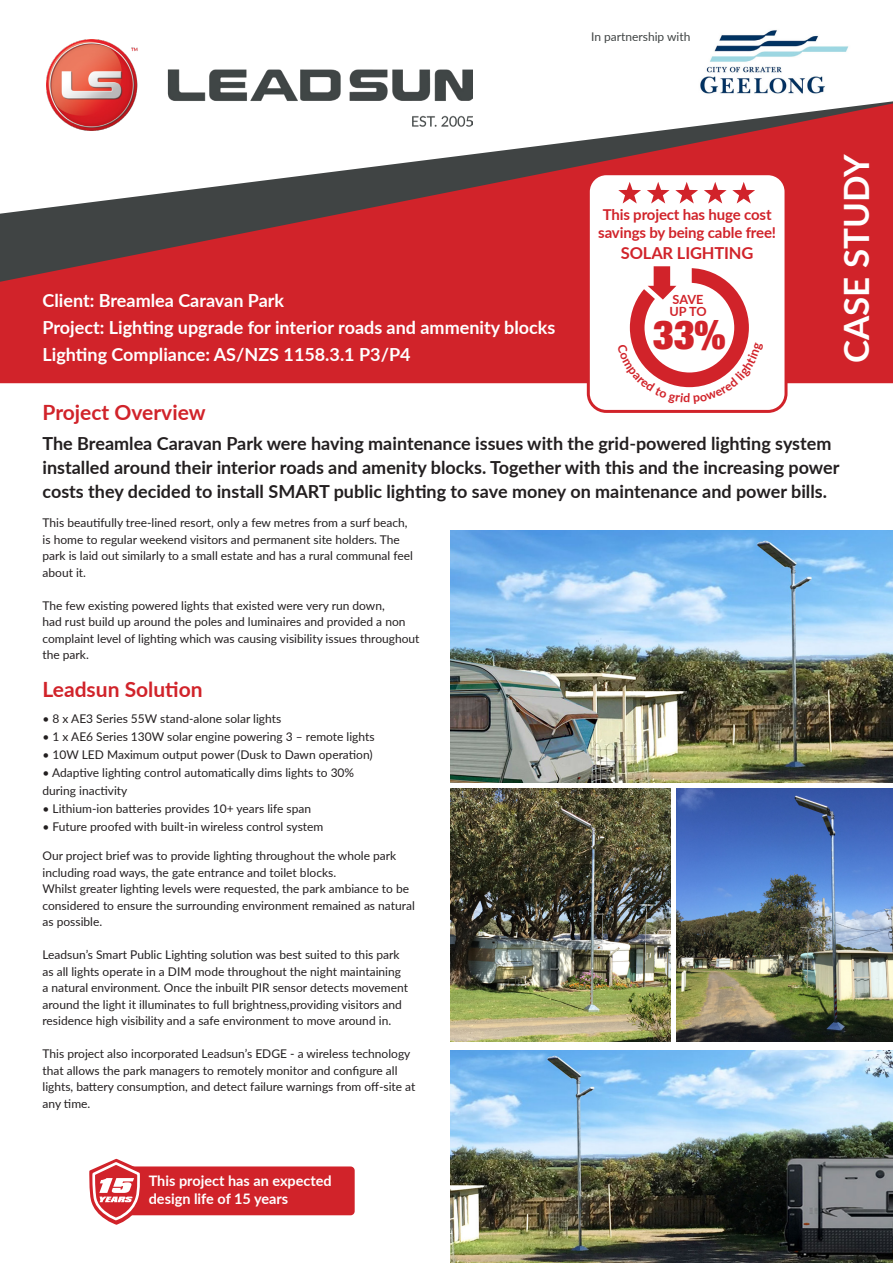
<style>
.page{position:relative;width:893px;height:1263px;background:#fff}
.page>*{position:absolute;margin:0;border:0;box-sizing:border-box;transform-origin:0 0}
.t1{font:900 expanded 40.05px "Helvetica Neue";color:#d1232a}
.t2{font:700 34.95px "Lato";color:#fff}
.t3{font:700 21px "Lato";color:#d1232a}
.t4{font:700 18px/24px "Lato";color:#231f20}
.t5{font:700 18px "Lato";color:#fff}
.t6{font:700 16.5px "Lato";letter-spacing:-.01em;color:#d1232a}
.t7{font:700 15px/18px "Lato";letter-spacing:-.01em;color:#d1232a}
.t8{font:700 14.4px/18px "Lato";color:#fff}
.t9{font:700 12.6px "Lato";letter-spacing:-.015em;color:#d1232a}
.t10{font:12px/16.5px "Lato";color:#231f20}
.t11{font:12px "Lato";color:#404444}
.t12{font:700 10.5px "Lato";color:#d1232a}
</style>
<div class="page">
<div style="left:0;top:282px;width:893px;height:101px;background:#d1232a"></div>
<img style="left:46px;top:40px;width:426px;height:61px">
<svg style="left:0;top:101px;width:893px;height:181px"></svg>
<img style="left:451px;top:1050px;width:442px;height:213px">
<img style="left:451px;top:531px;width:442px;height:251px">
<img style="left:451px;top:788px;width:219px;height:254px">
<img style="left:676px;top:788px;width:217px;height:253px">
<div style="left:120px;top:1166px;width:235px;height:49px;background:#d1232a;border-radius:4px"></div>
<svg style="left:89px;top:1159px;width:54px;height:66px"></svg>
<img style="left:690px;top:30px;width:172px;height:73px">
<div style="left:588px;top:174px;width:198px;height:237px;background:#fff;border-radius:18px"></div>
<div style="left:587px;top:172px;width:200px;height:241px;border:3px solid #d1232a;border-radius:18px"></div>
<div style="left:630px;top:268px;width:119px;height:119px;border:15px solid #d1232a;border-radius:50%"></div>
<svg style="left:642px;top:266px;width:50px;height:36px"></svg>
<svg style="left:618px;top:182px;width:23px;height:21px"></svg>
<svg style="left:647px;top:182px;width:51px;height:21px"></svg>
<svg style="left:704px;top:182px;width:51px;height:21px"></svg>
<svg style="left:632px;top:343px;width:115px;height:45px"></svg>
<p class="t11" style="left:591px;top:28px;width:101px">In partnership with</p>
<p class="t5" style="left:43px;top:287px;width:243px">Client: Breamlea Caravan Park</p>
<p class="t5" style="left:43px;top:314px;width:514px">Project: Lighting upgrade for interior roads and ammenity blocks</p>
<p class="t5" style="left:43px;top:341px;width:370px">Lighting Compliance: AS/NZS 1158.3.1 P3/P4</p>
<p class="t3" style="left:43px;top:397px;width:165px">Project Overview</p>
<p class="t7" style="left:598px;top:205px;width:179px">This project has huge cost savings by being cable free!</p>
<p class="t6" style="left:621px;top:241px;width:134px">SOLAR LIGHTING</p>
<p class="t9" style="left:673px;top:290px;width:32px">SAVE</p>
<p class="t9" style="left:669px;top:302px;width:39px">UP TO</p>
<p class="t1" style="left:653px;top:309px;width:74px">33%</p>
<p class="t12" style="left:649px;top:308px;width:31px">UP TO</p>
<p class="t2" style="left:830px;top:363px;width:211px;rotate:-90deg">CASE STUDY</p>
<p class="t4" style="left:43px;top:431px;width:799px">The Breamlea Caravan Park were having maintenance issues with the grid-powered lighting system installed around their interior roads and amenity blocks. Together with this and the increasing power costs they decided to install SMART public lighting to save money on maintenance and power bills.</p>
<p class="t10" style="left:43px;top:514px;width:372px">This beautifully tree-lined resort, only a few metres from a surf beach, is home to regular weekend visitors and permanent site holders. The park is laid out similarly to a small estate and has a rural communal feel about it.</p>
<p class="t10" style="left:43px;top:597px;width:378px">The few existing powered lights that existed were very run down,<br>had rust build up around the poles and luminaires and provided a non complaint level of lighting which was causing visibility issues throughout the park.</p>
<p class="t3" style="left:43px;top:674px;width:162px">Leadsun Solution</p>
<p class="t10" style="left:43px;top:710px;width:240px">• 8 x AE3 Series 55W stand-alone solar lights</p>
<p class="t10" style="left:43px;top:728px;width:334px">• 1 x AE6 Series 130W solar engine powering 3 – remote lights</p>
<p class="t10" style="left:43px;top:746px;width:332px">• 10W LED Maximum output power (Dusk to Dawn operation)</p>
<p class="t10" style="left:43px;top:764px;width:313px">• Adaptive lighting control automatically dims lights to 30%</p>
<p class="t10" style="left:43px;top:782px;width:86px">during inactivity</p>
<p class="t10" style="left:43px;top:800px;width:270px">• Lithium-ion batteries provides 10+ years life span</p>
<p class="t10" style="left:43px;top:818px;width:282px">• Future proofed with built-in wireless control system</p>
<p class="t10" style="left:43px;top:847px;width:355px">Our project brief was to provide lighting throughout the whole park including road ways, the gate entrance and toilet blocks.</p>
<p class="t10" style="left:43px;top:880px;width:374px">Whilst greater lighting levels were requested, the park ambiance to be considered to ensure the surrounding environment remained as natural as possible.</p>
<p class="t10" style="left:43px;top:946px;width:367px">Leadsun’s Smart Public Lighting solution was best suited to this park as all lights operate in a DIM mode throughout the night maintaining a natural environment. Once the inbuilt PIR sensor detects movement around the light it illuminates to full brightness,providing visitors and residence high visibility and a safe environment to move around in.</p>
<p class="t10" style="left:43px;top:1045px;width:374px">This project also incorporated Leadsun’s EDGE - a wireless technology that allows the park managers to remotely monitor and configure all lights, battery consumption, and detect failure warnings from off-site at any time.</p>
<p class="t8" style="left:149px;top:1171px;width:184px">This project has an expected design life of 15 years</p>
</div>
